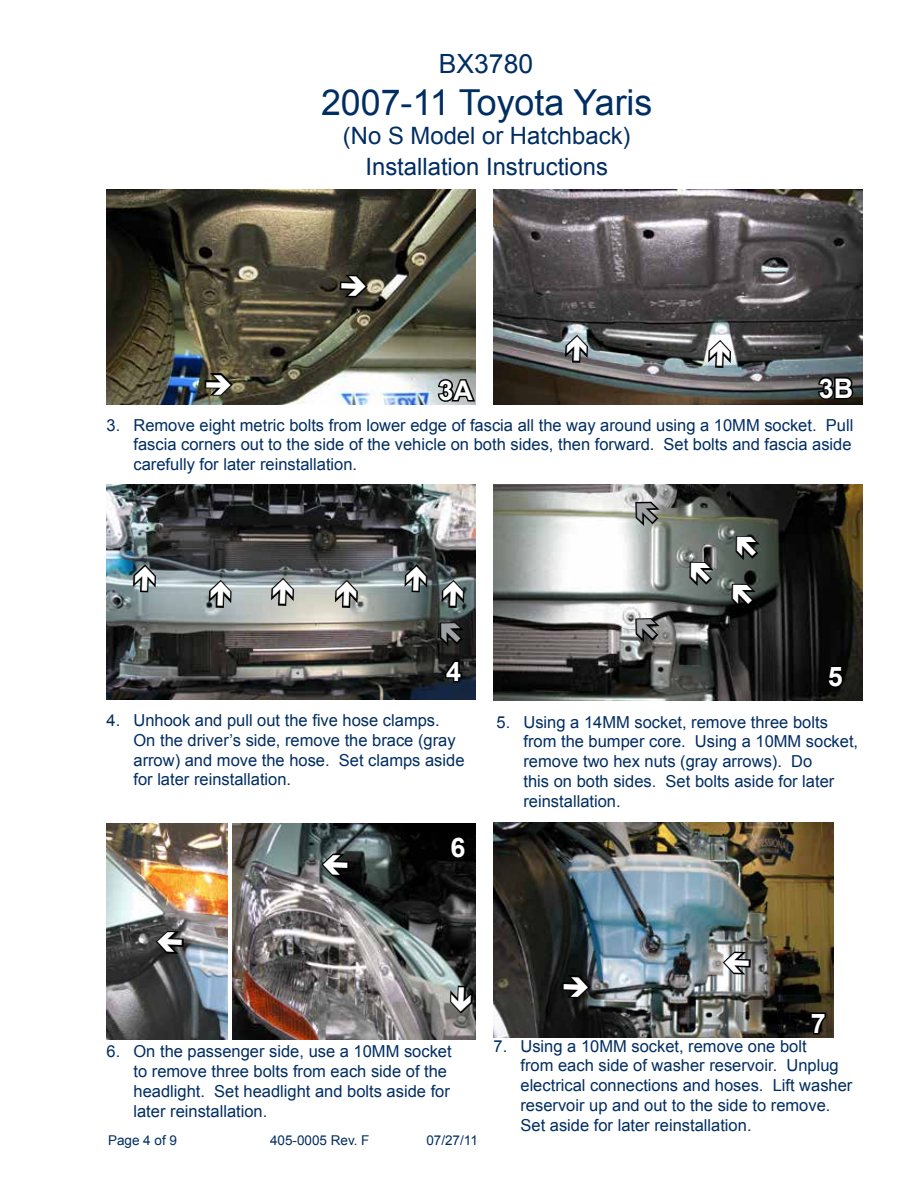
<style>
.page{position:relative;width:918px;height:1188px;background:#fff}
.page>*{position:absolute;margin:0;border:0;box-sizing:border-box;transform-origin:0 0}
.t1{font:35.7px "Arial";color:#002d62}
.t2{font:700 27px "Arial";color:#fff}
.t3{font:26.55px "Arial";color:#002d62}
.t4{font:23.85px/31.8px "Arial";color:#002d62;text-align:center}
.t5{font:16.5px/19.8px "Arial";color:#002d62}
.t6{font:13.5px "Arial";color:#002d62}
</style>
<div class="page">
<img style="left:106px;top:484px;width:370px;height:216px">
<svg style="left:444px;top:657px;width:20px;height:27px"></svg>
<img style="left:494px;top:484px;width:368px;height:216px">
<svg style="left:826px;top:664px;width:20px;height:25px"></svg>
<img style="left:232px;top:824px;width:244px;height:216px">
<svg style="left:448px;top:834px;width:20px;height:26px"></svg>
<img style="left:106px;top:824px;width:122px;height:216px">
<img style="left:494px;top:822px;width:340px;height:216px">
<svg style="left:809px;top:1011px;width:19px;height:25px"></svg>
<img style="left:106px;top:189px;width:370px;height:216px">
<svg style="left:436px;top:377px;width:40px;height:26px"></svg>
<img style="left:494px;top:189px;width:368px;height:216px">
<svg style="left:816px;top:375px;width:40px;height:26px"></svg>
<svg style="left:131px;top:562px;width:28px;height:32px"></svg>
<svg style="left:207px;top:578px;width:27px;height:32px"></svg>
<svg style="left:269px;top:576px;width:28px;height:31px"></svg>
<svg style="left:333px;top:578px;width:28px;height:32px"></svg>
<svg style="left:402px;top:562px;width:28px;height:32px"></svg>
<svg style="left:438px;top:620px;width:30px;height:30px"></svg>
<svg style="left:439px;top:578px;width:28px;height:32px"></svg>
<svg style="left:730px;top:581px;width:29px;height:31px"></svg>
<svg style="left:634px;top:499px;width:29px;height:31px"></svg>
<svg style="left:734px;top:533px;width:29px;height:31px"></svg>
<svg style="left:688px;top:559px;width:29px;height:31px"></svg>
<svg style="left:634px;top:615px;width:29px;height:31px"></svg>
<svg style="left:257px;top:961px;width:32px;height:28px"></svg>
<svg style="left:319px;top:851px;width:32px;height:28px"></svg>
<svg style="left:176px;top:974px;width:31px;height:28px"></svg>
<svg style="left:154px;top:928px;width:31px;height:28px"></svg>
<svg style="left:447px;top:984px;width:28px;height:32px"></svg>
<svg style="left:721px;top:949px;width:31px;height:28px"></svg>
<svg style="left:560px;top:973px;width:32px;height:28px"></svg>
<svg style="left:203px;top:371px;width:32px;height:27px"></svg>
<svg style="left:338px;top:273px;width:32px;height:27px"></svg>
<svg style="left:632px;top:272px;width:30px;height:31px"></svg>
<svg style="left:563px;top:333px;width:28px;height:31px"></svg>
<svg style="left:706px;top:338px;width:28px;height:32px"></svg>
<h3 class="t3" style="left:439px;top:47px;width:96px">BX3780</h3>
<h1 class="t1" style="left:321px;top:79px;width:333px">2007-11 Toyota Yaris</h1>
<h3 class="t4" style="left:343px;top:120px;width:289px">(No S Model or Hatchback)<br>Installation Instructions</h3>
<h2 class="t2" style="left:439px;top:373px;width:36px">3A</h2>
<h2 class="t2" style="left:819px;top:370px;width:36px">3B</h2>
<p class="t5" style="left:133px;top:415px;width:721px;text-align:justify;text-indent:-27px">3. Remove eight metric bolts from lower edge of fascia all the way around using a 10MM socket. Pull fascia corners out to the side of the vehicle on both sides, then forward. Set bolts and fascia aside carefully for later reinstallation.</p>
<h2 class="t2" style="left:446px;top:654px;width:17px">4</h2>
<p class="t5" style="left:133px;top:710px;width:333px;text-indent:-27px">4. Unhook and pull out the five hose clamps.<br>On the driver’s side, remove the brace (gray arrow) and move the hose. Set clamps aside for later reinstallation.</p>
<h2 class="t2" style="left:451px;top:829px;width:17px">6</h2>
<h2 class="t2" style="left:828px;top:659px;width:17px">5</h2>
<p class="t5" style="left:523px;top:712px;width:336px;text-indent:-27px">5. Using a 14MM socket, remove three bolts from the bumper core. Using a 10MM socket, remove two hex nuts (gray arrows). Do<br>this on both sides. Set bolts aside for later reinstallation.</p>
<p class="t5" style="left:133px;top:1042px;width:320px;text-indent:-27px">6. On the passenger side, use a 10MM socket to remove three bolts from each side of the headlight. Set headlight and bolts aside for later reinstallation.</p>
<p class="t6" style="left:108px;top:1132px;width:71px">Page 4 of 9</p>
<p class="t6" style="left:270px;top:1132px;width:101px">405-0005 Rev. F</p>
<p class="t6" style="left:426px;top:1132px;width:53px">07/27/11</p>
<h2 class="t2" style="left:811px;top:1006px;width:17px">7</h2>
<p class="t5" style="left:520px;top:1036px;width:333px;text-indent:-27px">7. Using a 10MM socket, remove one bolt<br>from each side of washer reservoir. Unplug electrical connections and hoses. Lift washer reservoir up and out to the side to remove.<br>Set aside for later reinstallation.</p>
</div>
